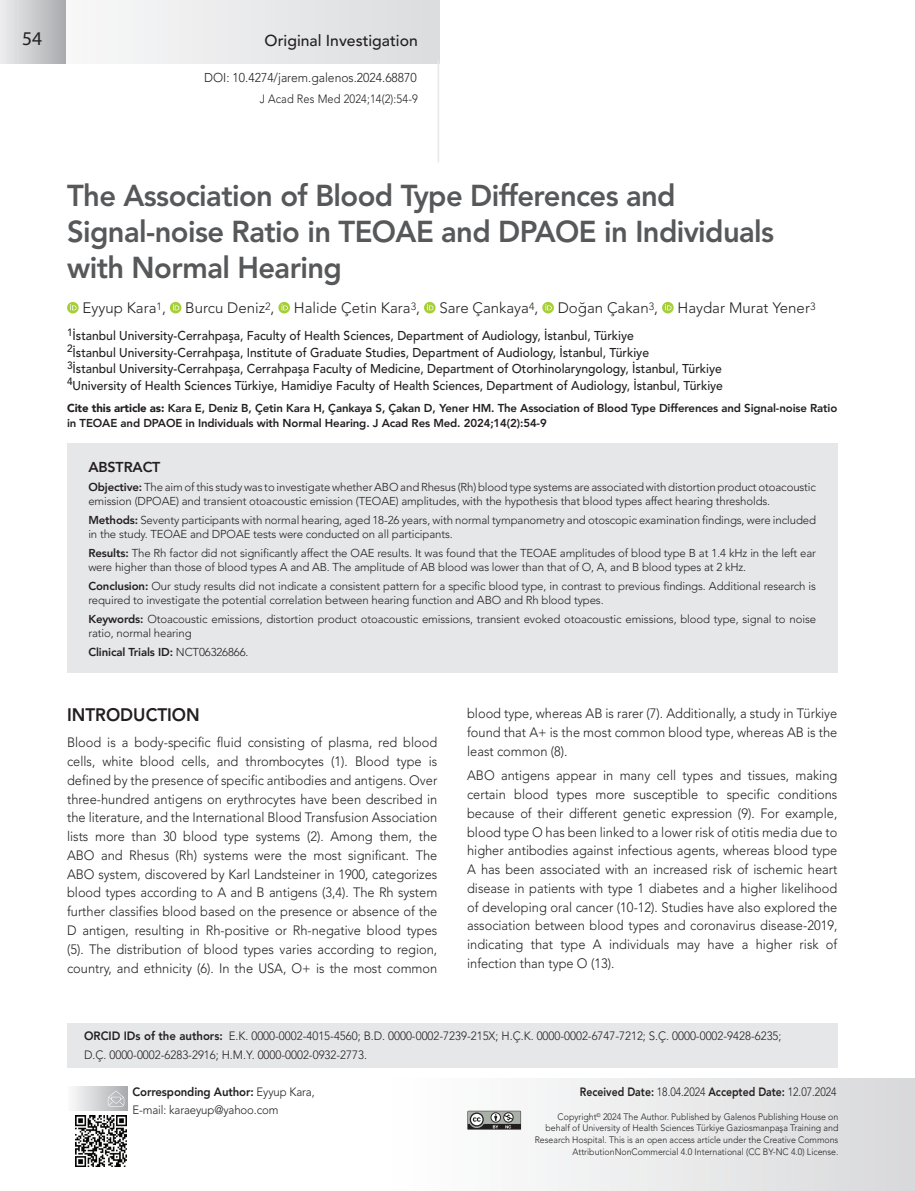
<style>
.page{position:relative;width:915px;height:1191px;background:#fff}
.page>*{position:absolute;margin:0;border:0;box-sizing:border-box;transform-origin:0 0}
.t1{font:800 30px/36px "Avenir LT Std";letter-spacing:-.02em;color:#57585a}
.t2{font:19.5px "Myriad Hebrew";color:#231f20}
.t3{font:800 18px "Avenir LT Std";color:#231f20;scale:.95 1}
.t4{font:500 15.75px "Avenir LT Std";color:#231f20}
.t5{font:300 15px "Avenir LT Std";color:#231f20}
.t6{font:800 14.25px "Avenir LT Std";letter-spacing:-.01em;color:#231f20}
.t7{font:300 13.5px/18.8px "Avenir LT Std";color:#231f20;text-align:justify;scale:.95 1}
.t8{font:500 12.75px/16.5px "Avenir LT Std";color:#231f20;scale:.95 1}
.t9{font:300 12.75px "Avenir LT Std";color:#231f20;scale:.95 1}
.t10{font:300 12px/18.6px "Avenir LT Std";color:#231f20;scale:.95 1}
.t11{font:800 12px "Avenir LT Std";color:#231f20;scale:.87 1}
.t12{font:300 12px "Avenir LT Std";color:#231f20;scale:.92 1}
.t13{font:300 11.4px/14.4px "Avenir LT Std";letter-spacing:-.01em;color:#231f20}
.t14{font:800 11.4px/14.4px "Avenir LT Std";letter-spacing:-.01em;color:#231f20}
.t15{font:300 9.3px/11.7px "Avenir LT Std";color:#231f20;text-align:right;scale:.95 1}
.s1{font-weight:900}
.s2{font-weight:800}
.s3{font-weight:300}
</style>
<div class="page">
<div style="left:385px;top:1078px;width:529px;height:113px;background:linear-gradient(to right,#fff,#d9d9db)"></div>
<div style="left:0;top:0;width:439px;height:64px;background:linear-gradient(to bottom,#e9eaec,#e9eaec)"></div>
<hr style="left:437px;top:60px;width:2px;height:102px;background:#e6e7e9">
<div style="left:0;top:0;width:65px;height:64px;background:linear-gradient(to right,#edeeef,#abacb0)"></div>
<div style="left:68px;top:1086px;width:59px;height:24px;background:linear-gradient(to right,#f7f8f9,#b6b7ba)"></div>
<svg style="left:108px;top:1090px;width:16px;height:16px"></svg>
<svg style="left:467px;top:1110px;width:54px;height:19px"></svg>
<img style="left:75px;top:1115px;width:51px;height:51px">
<svg style="left:67px;top:302px;width:12px;height:11px"></svg>
<svg style="left:70px;top:304px;width:6px;height:6px"></svg>
<svg style="left:170px;top:302px;width:11px;height:11px"></svg>
<svg style="left:173px;top:304px;width:6px;height:6px"></svg>
<svg style="left:278px;top:302px;width:12px;height:11px"></svg>
<svg style="left:281px;top:304px;width:7px;height:6px"></svg>
<div style="left:424px;top:302px;width:11px;height:11px;background:#a6ce39;border-radius:50%"></div>
<svg style="left:427px;top:304px;width:6px;height:6px"></svg>
<svg style="left:542px;top:302px;width:11px;height:11px"></svg>
<svg style="left:545px;top:304px;width:6px;height:6px"></svg>
<svg style="left:661px;top:302px;width:12px;height:11px"></svg>
<svg style="left:665px;top:304px;width:6px;height:6px"></svg>
<div style="left:67px;top:444px;width:770px;height:229px;background:#e6e7e9"></div>
<div style="left:67px;top:1022px;width:770px;height:45px;background:#e6e7e9"></div>
<h2 class="t2" style="left:22px;top:28px;width:22px">54</h2>
<p class="t4" style="left:264px;top:31px;width:155px">Original Investigation</p>
<p class="t9" style="left:204px;top:70px;width:225px">DOI: 10.4274/jarem.galenos.2024.68870</p>
<p class="t12" style="left:260px;top:91px;width:173px">J Acad Res Med 2024;14(2):54-9</p>
<h1 class="t1" style="left:67px;top:177px;width:708px">The Association of Blood Type Differences and<br>Signal-noise Ratio in TEOAE and DPAOE in Individuals with Normal Hearing</h1>
<p class="t5" style="left:82px;top:299px;width:85px">Eyyup Kara<sup>1</sup>,</p>
<p class="t5" style="left:185px;top:299px;width:91px">Burcu Deniz<sup>2</sup>,</p>
<p class="t5" style="left:294px;top:299px;width:128px">Halide Çetin Kara<sup>3</sup>,</p>
<p class="t5" style="left:439px;top:299px;width:100px">Sare Çankaya<sup>4</sup>,</p>
<p class="t5" style="left:557px;top:299px;width:102px">Doğan Çakan<sup>3</sup>,</p>
<p class="t5" style="left:677px;top:299px;width:139px">Haydar Murat Yener<sup>3</sup></p>
<p class="t8" style="left:67px;top:328px;width:691px"><sup>1</sup>İstanbul University-Cerrahpaşa, Faculty of Health Sciences, Department of Audiology, İstanbul, Türkiye<br><sup>2</sup>İstanbul University-Cerrahpaşa, Institute of Graduate Studies, Department of Audiology, İstanbul, Türkiye<br><sup>3</sup>İstanbul University-Cerrahpaşa, Cerrahpaşa Faculty of Medicine, Department of Otorhinolaryngology, İstanbul, Türkiye <sup>4</sup>University of Health Sciences Türkiye, Hamidiye Faculty of Health Sciences, Department of Audiology, İstanbul, Türkiye</p>
<p class="t14" style="left:67px;top:401px;width:771px"><span class="s1">Cite this article as:</span> Kara E, Deniz B, Çetin Kara H, Çankaya S, Çakan D, Yener HM. The Association of Blood Type Differences and Signal-noise Ratio in TEOAE and DPAOE in Individuals with Normal Hearing. J Acad Res Med. 2024;14(2):54-9</p>
<p class="t6" style="left:88px;top:459px;width:74px">ABSTRACT</p>
<p class="t13" style="left:88px;top:480px;width:729px"><span class="s2">Objective:</span> The aim of this study was to investigate whether ABO and Rhesus (Rh) blood type systems are associated with distortion product otoacoustic emission (DPOAE) and transient otoacoustic emission (TEOAE) amplitudes, with the hypothesis that blood types affect hearing thresholds.</p>
<p class="t13" style="left:88px;top:513px;width:729px"><span class="s2">Methods:</span> Seventy participants with normal hearing, aged 18-26 years, with normal tympanometry and otoscopic examination findings, were included in the study. TEOAE and DPOAE tests were conducted on all participants.</p>
<p class="t13" style="left:88px;top:546px;width:729px"><span class="s2">Results:</span> The Rh factor did not significantly affect the OAE results. It was found that the TEOAE amplitudes of blood type B at 1.4 kHz in the left ear were higher than those of blood types A and AB. The amplitude of AB blood was lower than that of O, A, and B blood types at 2 kHz.</p>
<p class="t13" style="left:88px;top:579px;width:729px"><span class="s2">Conclusion:</span> Our study results did not indicate a consistent pattern for a specific blood type, in contrast to previous findings. Additional research is required to investigate the potential correlation between hearing function and ABO and Rh blood types.</p>
<p class="t13" style="left:88px;top:612px;width:729px"><span class="s2">Keywords:</span> Otoacoustic emissions, distortion product otoacoustic emissions, transient evoked otoacoustic emissions, blood type, signal to noise ratio, normal hearing</p>
<p class="t14" style="left:88px;top:645px;width:162px">Clinical Trials ID: <span class="s3">NCT06326866.</span></p>
<h3 class="t3" style="left:67px;top:704px;width:141px">INTRODUCTION</h3>
<p class="t7" style="left:67px;top:733px;width:391px">Blood is a body-specific fluid consisting of plasma, red blood cells, white blood cells, and thrombocytes (1). Blood type is defined by the presence of specific antibodies and antigens. Over three-hundred antigens on erythrocytes have been described in the literature, and the International Blood Transfusion Association lists more than 30 blood type systems (2). Among them, the ABO and Rhesus (Rh) systems were the most significant. The ABO system, discovered by Karl Landsteiner in 1900, categorizes blood types according to A and B antigens (3,4). The Rh system further classifies blood based on the presence or absence of the D antigen, resulting in Rh-positive or Rh-negative blood types (5). The distribution of blood types varies according to region, country, and ethnicity (6). In the USA, O+ is the most common</p>
<p class="t7" style="left:467px;top:704px;width:391px">blood type, whereas AB is rarer (7). Additionally, a study in Türkiye found that A+ is the most common blood type, whereas AB is the least common (8).</p>
<p class="t7" style="left:467px;top:766px;width:391px">ABO antigens appear in many cell types and tissues, making certain blood types more susceptible to specific conditions because of their different genetic expression (9). For example, blood type O has been linked to a lower risk of otitis media due to higher antibodies against infectious agents, whereas blood type A has been associated with an increased risk of ischemic heart disease in patients with type 1 diabetes and a higher likelihood of developing oral cancer (10-12). Studies have also explored the association between blood types and coronavirus disease-2019, indicating that type A individuals may have a higher risk of infection than type O (13).</p>
<p class="t10" style="left:84px;top:1027px;width:735px"><span class="s2">ORCID IDs of the authors:</span> E.K. 0000-0002-4015-4560; B.D. 0000-0002-7239-215X; H.Ç.K. 0000-0002-6747-7212; S.Ç. 0000-0002-9428-6235;<br>D.Ç. 0000-0002-6283-2916; H.M.Y. 0000-0002-0932-2773.</p>
<p class="t10" style="left:132px;top:1082px;width:193px"><span class="s2">Corresponding Author:</span> Eyyup Kara,<br>E-mail: karaeyup@yahoo.com</p>
<p class="t11" style="left:579px;top:1084px;width:296px">Received Date: <span class="s3">18.04.2024</span> Accepted Date: <span class="s3">12.07.2024</span></p>
<p class="t15" style="left:534px;top:1110px;width:321px">Copyright<sup>©</sup> 2024 The Author. Published by Galenos Publishing House on behalf of University of Health Sciences Türkiye Gaziosmanpaşa Training and Research Hospital. This is an open access article under the Creative Commons AttributionNonCommercial 4.0 International (CC BY-NC 4.0) License.</p>
</div>
